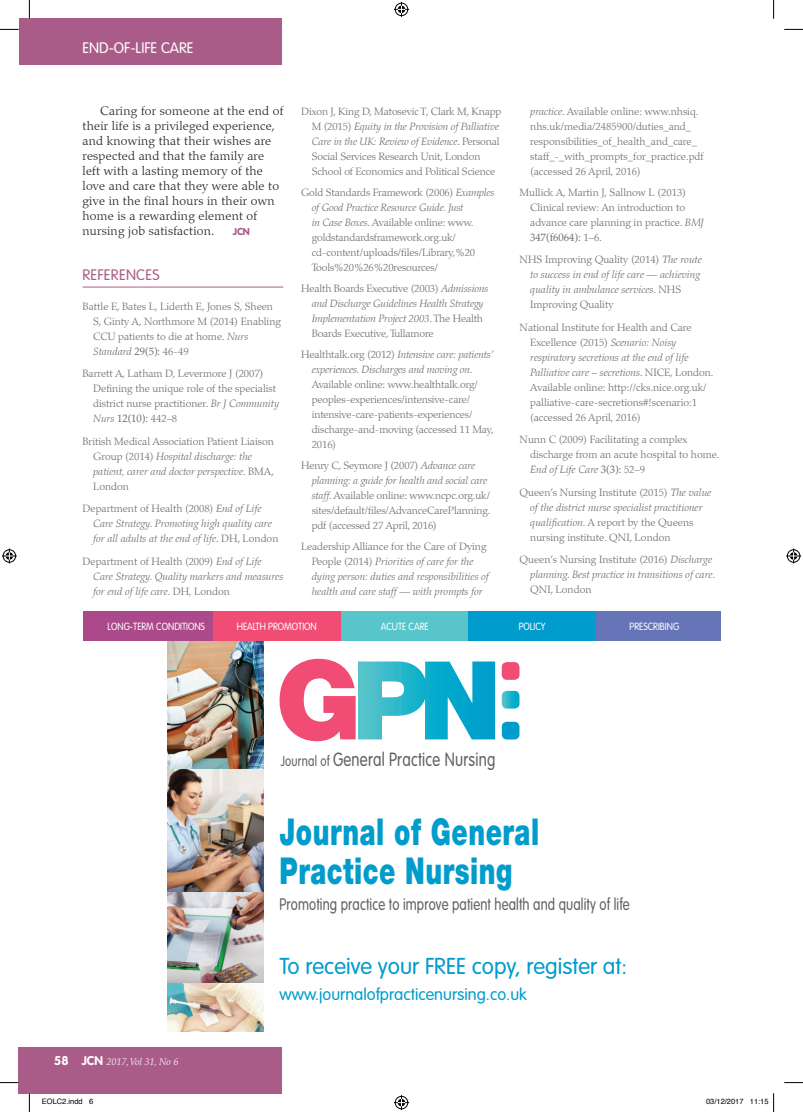
<style>
.page{position:relative;width:803px;height:1112px;background:#fff}
.page>*{position:absolute;margin:0;border:0;box-sizing:border-box;transform-origin:0 0}
.t1{font:900 37px/39.1px "Helvetica Neue";letter-spacing:.02em;color:#009ccc;scale:.7 1}
.t2{font:300 22.62px "VAG Rounded";color:#009ccc}
.t3{font:300 18.75px "VAG Rounded";letter-spacing:.02em;color:#5d6161;scale:.8 1}
.t4{font:300 16.5px "VAG Rounded";letter-spacing:.01em;color:#5d6161;scale:.8 1}
.t5{font:300 16.5px "VAG Rounded";color:#009ccc}
.Body_text{font:300 15px "VAG Rounded";color:#fff}
.A_Header{font:300 15px "VAG Rounded";letter-spacing:.02em;color:#aa5c88}
.Body_text-2{font:300 12.5px/15px "Palatino";letter-spacing:.02em;color:#231f20}
.Ref_text{font:300 10.62px/15px "Palatino";color:#6c6d70}
.Ref_text-2{font:italic 300 10.62px/15px "Palatino";color:#6c6d70}
.tabs{font:300 10.25px "VAG Rounded";color:#fff;scale:.9 1}
.t6{font:italic 300 10px "Palatino";color:#fff}
.t7{font:900 9.88px "VAG Rounded";color:#aa5c88}
.t8{font:7.5px "Helvetica";color:#000}
.s1{font-style:italic}
.s2{font-weight:400}
.s3{font-style:normal}
.s4{font-size:14.38px}
.s5{font-family:"VAG Rounded";font-weight:700;font-style:normal;font-size:12.5px}
</style>
<div class="page">
<div style="left:19px;top:19px;width:263px;height:46px;background:#aa5c88"></div>
<div style="left:19px;top:1046px;width:263px;height:46px;background:#aa5c88"></div>
<hr style="left:83px;top:287px;width:200px;height:1px;background:#aa5c88">
<img style="left:168px;top:772px;width:96px;height:258px">
<img style="left:168px;top:640px;width:96px;height:132px">
<div style="left:596px;top:611px;width:124px;height:29px;background:#6674b8"></div>
<div style="left:468px;top:611px;width:128px;height:29px;background:#009cce"></div>
<div style="left:341px;top:611px;width:127px;height:29px;background:#57c5c9"></div>
<div style="left:213px;top:611px;width:128px;height:29px;background:#f04c74"></div>
<div style="left:84px;top:611px;width:129px;height:29px;background:#ac498a"></div>
<div style="left:502px;top:662px;width:17px;height:17px;background:#f04c74;border-radius:5px"></div>
<div style="left:502px;top:721px;width:17px;height:18px;background:#009ccc;border-radius:5px"></div>
<svg style="left:502px;top:690px;width:17px;height:18px"></svg>
<svg style="left:280px;top:658px;width:215px;height:83px"></svg>
<svg style="left:0;top:29px;width:19px;height:1px"></svg>
<svg style="left:784px;top:29px;width:19px;height:1px"></svg>
<svg style="left:0;top:1081px;width:19px;height:2px"></svg>
<svg style="left:784px;top:1082px;width:19px;height:1px"></svg>
<svg style="left:29px;top:0;width:1px;height:19px"></svg>
<svg style="left:29px;top:1092px;width:1px;height:19px"></svg>
<svg style="left:773px;top:0;width:1px;height:19px"></svg>
<svg style="left:394px;top:2px;width:15px;height:15px"></svg>
<svg style="left:394px;top:1095px;width:15px;height:14px"></svg>
<svg style="left:2px;top:548px;width:15px;height:15px"></svg>
<svg style="left:786px;top:548px;width:15px;height:15px"></svg>
<svg style="left:773px;top:1093px;width:1px;height:18px"></svg>
<p class="Body_text" style="left:83px;top:39px;width:83px">CONTINENCE</p>
<p class="Body_text" style="left:83px;top:39px;width:113px">END-OF-LIFE CARE</p>
<p class="Body_text-2" style="left:83px;top:103px;width:202px;text-indent:18px">Caring for someone at the end of their life is a privileged experience, and knowing that their wishes are respected and that the family are left with a lasting memory of the love and care that they were able to give in the final hours in their own home is a rewarding element of nursing job satisfaction.</p>
<p class="A_Header" style="left:83px;top:266px;width:79px">REFERENCES</p>
<p class="Ref_text" style="left:93px;top:299px;width:189px;text-indent:-11px">Battle E, Bates L, Liderth E, Jones S, Sheen S, Ginty A, Northmore M (2014) Enabling CCU patients to die at home. <span class="s1">Nurs Standard</span> <span class="s2">29(5):</span> 46-49</p>
<p class="Ref_text" style="left:93px;top:366px;width:187px;text-indent:-11px">Barrett A, Latham D, Levermore J (2007)<br>Defining the unique role of the specialist district nurse practitioner. <span class="s1">Br J Community Nurs</span> <span class="s2">12(10):</span> 442–8</p>
<p class="Ref_text" style="left:93px;top:434px;width:182px;text-indent:-11px">British Medical Association Patient Liaison Group (2014) <span class="s1">Hospital discharge: the patient, carer and doctor perspective</span>. BMA, London</p>
<p class="Ref_text-2" style="left:93px;top:501px;width:187px;text-indent:-11px"><span class="s3">Department of Health (2008)</span> End of Life<br>Care Strategy. Promoting high quality care for all adults at the end of life<span class="s3">. DH, London</span></p>
<p class="Ref_text-2" style="left:93px;top:553px;width:192px;text-indent:-11px"><span class="s3">Department of Health (2009)</span> End of Life<br>Care Strategy. Quality markers and measures for end of life care<span class="s3">. DH, London</span></p>
<p class="t7" style="left:233px;top:225px;width:19px">JCN</p>
<p class="Ref_text" style="left:312px;top:104px;width:191px;text-indent:-11px">Dixon J, King D, Matosevic T, Clark M, Knapp M (2015) <span class="s1">Equity in the Provision of Palliative Care in the UK: Review of Evidence</span>. Personal Social Services Research Unit, London School of Economics and Political Science</p>
<p class="Ref_text" style="left:312px;top:185px;width:184px;text-indent:-11px">Gold Standards Framework (2006) <span class="s1">Examples of Good Practice Resource Guide. Just<br>in Case Boxes</span>. Available online: www. goldstandardsframework.org.uk/ cd-content/uploads/files/Library,%20<br>Tools%20%26%20resources/</p>
<p class="Ref_text-2" style="left:312px;top:281px;width:178px;text-indent:-11px"><span class="s3">Health Boards Executive (2003)</span> Admissions and Discharge Guidelines Health Strategy Implementation Project 2003<span class="s3">. The Health Boards Executive, Tullamore</span></p>
<p class="Ref_text" style="left:312px;top:347px;width:184px;text-indent:-11px">Healthtalk.org (2012) <span class="s1">Intensive care: patients’ experiences. Discharges and moving on</span>.<br>Available online: www.healthtalk.org/ peoples-experiences/intensive-care/ intensive-care-patients-experiences/ discharge-and-moving (accessed 11 May, 2016)</p>
<p class="Ref_text" style="left:312px;top:458px;width:180px;text-indent:-11px">Henry C, Seymore J (2007) <span class="s1">Advance care planning: a guide for health and social care staff</span>. Available online: www.ncpc.org.uk/ sites/default/files/AdvanceCarePlanning. pdf (accessed 27 April, 2016)</p>
<p class="Ref_text-2" style="left:312px;top:539px;width:179px;text-indent:-11px"><span class="s3">Leadership Alliance for the Care of Dying People (2014)</span> Priorities of care for the dying person: duties and responsibilities of health and care staff — with prompts for</p>
<p class="Ref_text" style="left:530px;top:104px;width:175px"><span class="s1">practice</span>. Available online: www.nhsiq. nhs.uk/media/2485900/duties_and_ responsibilities_of_health_and_care_ staff_-_with_prompts_for_practice.pdf (accessed 26 April, 2016)</p>
<p class="Ref_text" style="left:530px;top:185px;width:175px;text-indent:-11px">Mullick A, Martin J, Sallnow L (2013)<br>Clinical review: An introduction to advance care planning in practice. <span class="s1">BMJ<br></span><span class="s2">347(f6064):</span> 1–6.</p>
<p class="Ref_text-2" style="left:530px;top:252px;width:173px;text-indent:-11px"><span class="s3">NHS Improving Quality (2014)</span> The route to success in end of life care — achieving quality in ambulance services<span class="s3">. NHS Improving Quality</span></p>
<p class="Ref_text" style="left:530px;top:319px;width:185px;text-indent:-11px">National Institute for Health and Care Excellence (2015) <span class="s1">Scenario: Noisy respiratory secretions at the end of life Palliative care – secretions</span>. NICE, London.<br>Available online: http://cks.nice.org.uk/ palliative-care-secretions#!scenario:1 (accessed 26 April, 2016)</p>
<p class="Ref_text" style="left:530px;top:432px;width:191px;text-indent:-11px">Nunn C (2009) Facilitating a complex discharge from an acute hospital to home.<br><span class="s1">End of Life Care</span> <span class="s2">3(3):</span> 52–9</p>
<p class="Ref_text" style="left:530px;top:484px;width:183px;text-indent:-11px">Queen’s Nursing Institute (2015) <span class="s1">The value of the district nurse specialist practitioner qualification</span>. A report by the Queens nursing institute. QNI, London</p>
<p class="Ref_text-2" style="left:530px;top:552px;width:186px;text-indent:-11px"><span class="s3">Queen’s Nursing Institute (2016)</span> Discharge planning. Best practice in transitions of care<span class="s3">.<br>QNI, London</span></p>
<p class="tabs" style="left:108px;top:620px;width:110px">LONG-TERM CONDITIONS</p>
<p class="tabs" style="left:237px;top:620px;width:90px">HEALTH PROMOTION</p>
<p class="tabs" style="left:381px;top:620px;width:55px">ACUTE CARE</p>
<p class="tabs" style="left:519px;top:620px;width:31px">POLICY</p>
<p class="tabs" style="left:629px;top:620px;width:57px">PRESCRIBING</p>
<p class="t3" style="left:281px;top:749px;width:270px"><span class="s4">Journal of</span> General Practice Nursing</p>
<p class="t1" style="left:280px;top:811px;width:372px">Journal of General<br>Practice Nursing</p>
<p class="t4" style="left:280px;top:894px;width:439px">Promoting practice to improve patient health and quality of life</p>
<p class="t6" style="left:54px;top:1055px;width:126px"><span class="s5">58 JCN</span> 2017, Vol 31, No 6</p>
<p class="t2" style="left:280px;top:953px;width:349px">To receive your FREE copy, register at:</p>
<p class="t5" style="left:280px;top:984px;width:249px">www.journalofpracticenursing.co.uk</p>
<p class="t8" style="left:42px;top:1095px;width:53px">EOLC2.indd 6</p>
<p class="t8" style="left:706px;top:1095px;width:64px">03/12/2017 11:15</p>
</div>
